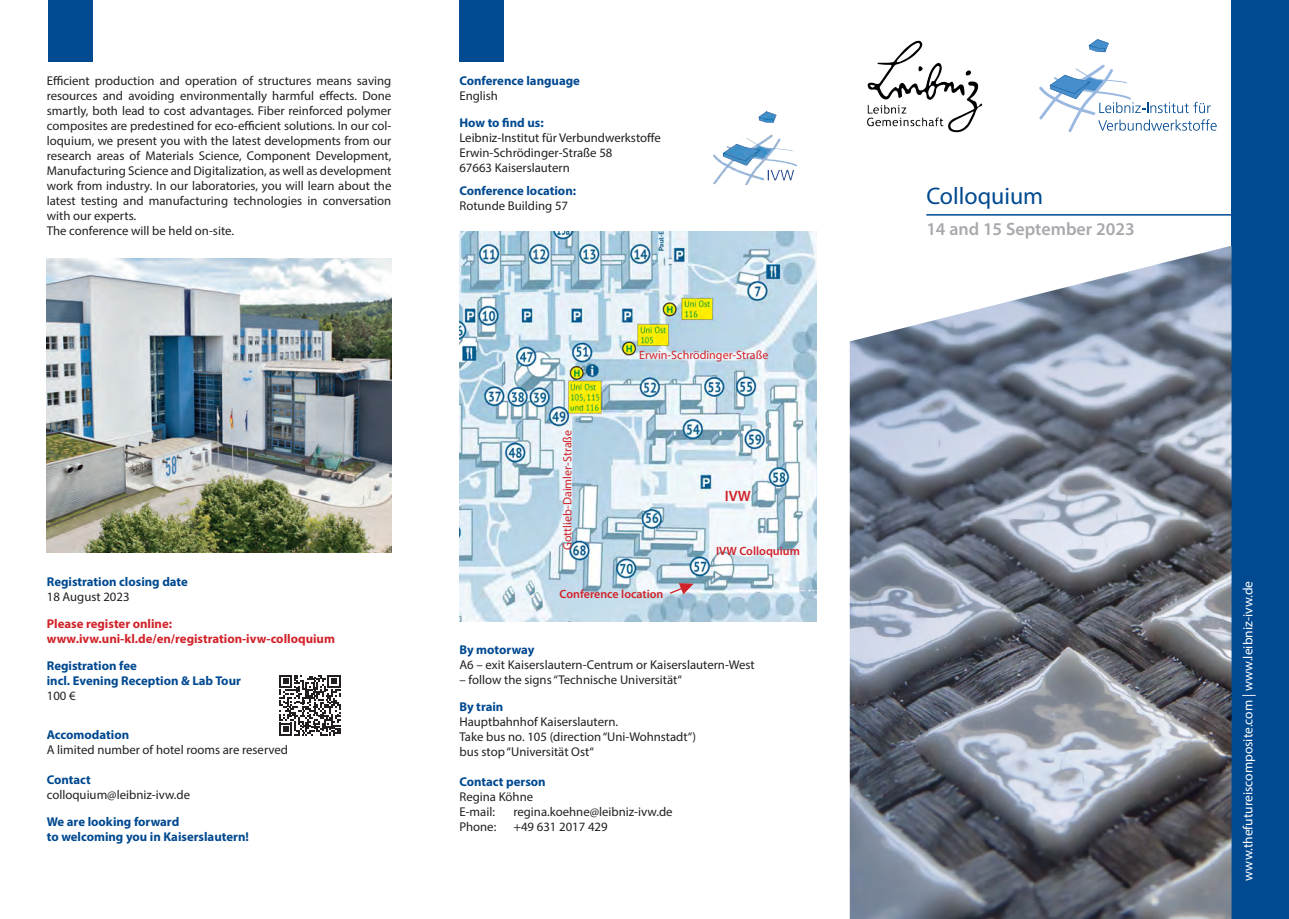
<style>
.page{position:relative;width:1289px;height:919px;background:#fff}
.page>*{position:absolute;margin:0;border:0;box-sizing:border-box;transform-origin:0 0}
.t1{font:24px "Myriad Pro";color:#014990}
.t2{font:600 18px "Myriad Pro";color:#a8a9ad}
.t3{font:600 15px "Myriad Pro";color:#d1232a}
.t4{font:13.5px "Myriad Pro";color:#fff}
.t5{font:12.75px/15px "Myriad Pro";color:#231f20}
.t6{font:700 12.75px "Myriad Pro";color:#014990}
.t7{font:700 12.75px "Myriad Pro";color:#d1232a}
.t8{font:12px "Myriad Pro";color:#d1232a}
.t9{font:600 12px "Myriad Pro";color:#d1232a}
</style>
<div class="page">
<div style="left:1231px;top:0;width:57px;height:918px;background:#014990"></div>
<hr style="left:926px;top:214px;width:315px;height:1px;background:#014990">
<svg style="left:1088px;top:39px;width:20px;height:13px"></svg>
<svg style="left:1039px;top:64px;width:177px;height:68px"></svg>
<img style="left:459px;top:231px;width:357px;height:390px">
<img style="left:713px;top:111px;width:83px;height:74px">
<img style="left:47px;top:258px;width:344px;height:294px">
<img style="left:867px;top:40px;width:116px;height:93px">
<div style="left:48px;top:0;width:44px;height:62px;background:#014990"></div>
<div style="left:459px;top:0;width:45px;height:62px;background:#014990"></div>
<img style="left:849px;top:246px;width:382px;height:672px">
<svg style="left:279px;top:675px;width:61px;height:60px"></svg>
<svg style="left:667px;top:578px;width:29px;height:21px"></svg>
<p class="t5" style="left:47px;top:73px;width:346px;text-align:justify">Efficient production and operation of structures means saving resources and avoiding environmentally harmful effects. Done smartly, both lead to cost advantages. Fiber reinforced polymer composites are predestined for eco-efficient solutions. In our col&shy;loquium, we present you with the latest developments from our research areas of Materials Science, Component Development, Manufacturing Science and Digitalization, as well as development work from industry. In our laboratories, you will learn about the latest testing and manufacturing technologies in conversation with our experts.</p>
<p class="t5" style="left:47px;top:223px;width:189px">The conference will be held on-site.</p>
<p class="t6" style="left:47px;top:573px;width:143px">Registration closing date</p>
<p class="t5" style="left:47px;top:589px;width:84px">18 August 2023</p>
<p class="t7" style="left:47px;top:615px;width:127px">Please register online:</p>
<p class="t7" style="left:47px;top:630px;width:290px">www.ivw.uni-kl.de/en/registration-ivw-colloquium</p>
<p class="t6" style="left:47px;top:657px;width:92px">Registration fee</p>
<p class="t6" style="left:47px;top:672px;width:196px">incl. Evening Reception &amp; Lab Tour</p>
<p class="t5" style="left:47px;top:688px;width:30px">100 €</p>
<p class="t6" style="left:47px;top:726px;width:84px">Accomodation</p>
<p class="t5" style="left:47px;top:742px;width:243px">A limited number of hotel rooms are reserved</p>
<p class="t6" style="left:47px;top:771px;width:46px">Contact</p>
<p class="t5" style="left:47px;top:787px;width:145px">colloquium@leibniz-ivw.de</p>
<p class="t6" style="left:47px;top:813px;width:134px">We are looking forward</p>
<p class="t6" style="left:47px;top:828px;width:204px">to welcoming you in Kaiserslautern!</p>
<p class="t6" style="left:459px;top:72px;width:122px">Conference language</p>
<p class="t5" style="left:459px;top:88px;width:40px">English</p>
<p class="t6" style="left:459px;top:114px;width:86px">How to find us:</p>
<p class="t5" style="left:459px;top:130px;width:203px">Leibniz-Institut für Verbundwerkstoffe<br>Erwin-Schrödinger-Straße 58</p>
<p class="t5" style="left:459px;top:160px;width:112px">67663 Kaiserslautern</p>
<p class="t6" style="left:459px;top:182px;width:118px">Conference location:</p>
<p class="t5" style="left:459px;top:198px;width:110px">Rotunde Building 57</p>
<p class="t8" style="left:560px;top:550px;width:121px;rotate:-90deg">Gottlieb-Daimler-Straße</p>
<p class="t8" style="left:639px;top:347px;width:131px">Erwin-Schrödinger-Straße</p>
<p class="t3" style="left:724px;top:486px;width:28px">IVW</p>
<p class="t9" style="left:716px;top:543px;width:85px">IVW Colloquium</p>
<p class="t9" style="left:559px;top:586px;width:105px">Conference location</p>
<p class="t6" style="left:459px;top:641px;width:77px">By motorway</p>
<p class="t5" style="left:459px;top:656px;width:297px">A6 – exit Kaiserslautern-Centrum or Kaiserslautern-West</p>
<p class="t5" style="left:459px;top:671px;width:224px">– follow the signs “Technische Universität“</p>
<p class="t6" style="left:459px;top:698px;width:45px">By train</p>
<p class="t5" style="left:459px;top:713px;width:160px">Hauptbahnhof Kaiserslautern.</p>
<p class="t5" style="left:459px;top:728px;width:238px">Take bus no. 105 (direction “Uni-Wohnstadt“)</p>
<p class="t5" style="left:459px;top:743px;width:136px">bus stop “Universität Ost“</p>
<p class="t6" style="left:459px;top:773px;width:88px">Contact person</p>
<p class="t5" style="left:459px;top:788px;width:75px">Regina Köhne</p>
<p class="t5" style="left:459px;top:803px;width:37px">E-mail:</p>
<p class="t5" style="left:513px;top:803px;width:161px">regina.koehne@leibniz-ivw.de</p>
<p class="t5" style="left:459px;top:818px;width:38px">Phone:</p>
<p class="t5" style="left:513px;top:818px;width:96px">+49 631 2017 429</p>
<p class="t1" style="left:926px;top:181px;width:118px">Colloquium</p>
<p class="t2" style="left:926px;top:217px;width:210px">14 and 15 September 2023</p>
<p class="t4" style="left:1239px;top:880px;width:301px;rotate:-90deg">www.thefutureiscomposite.com | www.leibniz-ivw.de</p>
</div>
